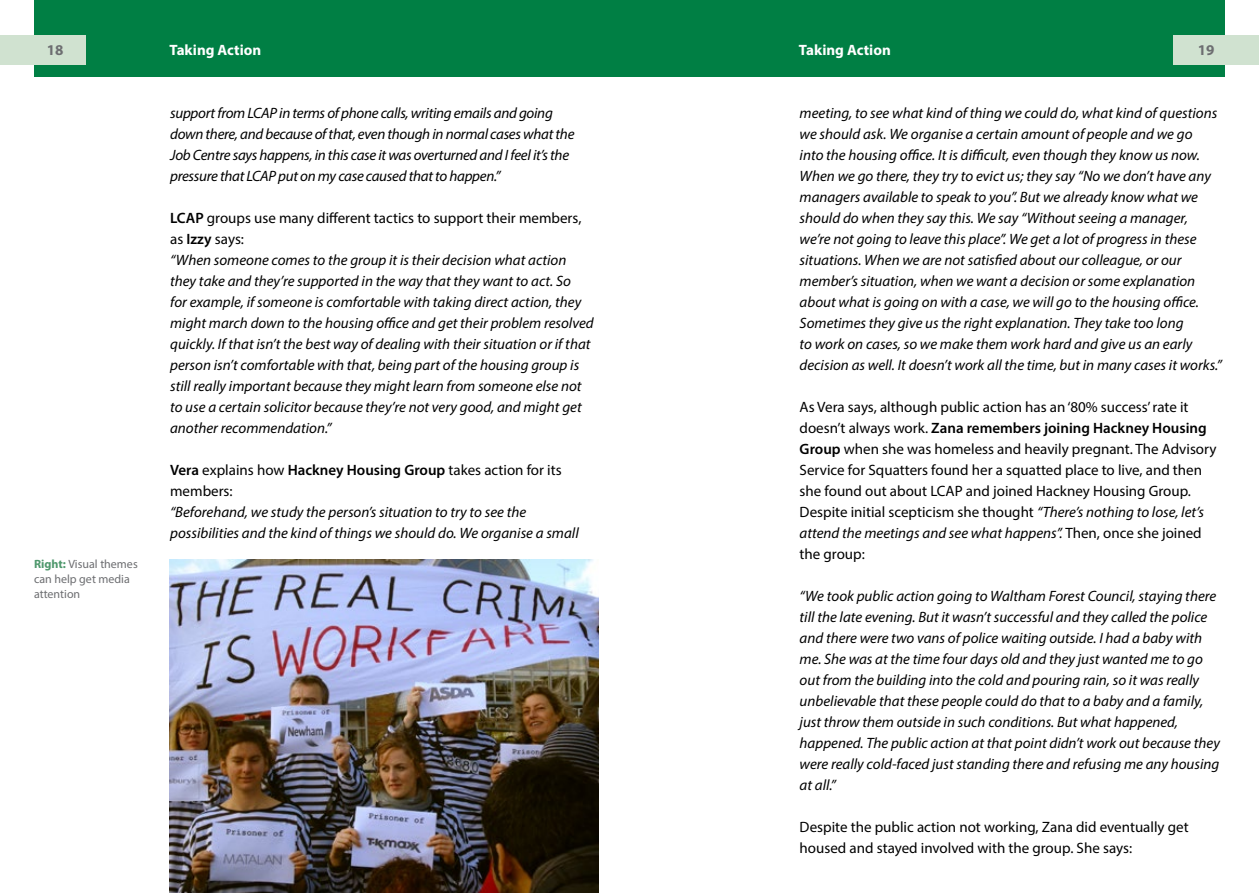
<style>
.page{position:relative;width:1259px;height:893px;background:#fff}
.page>*{position:absolute;margin:0;border:0;box-sizing:border-box;transform-origin:0 0}
.t1{font:italic 15px/21px "Myriad Pro";color:#000}
.t2{font:15px/21px "Myriad Pro";color:#000}
.t3{font:italic 15px/21px "Myriad Pro";letter-spacing:-.02em;color:#000}
.t4{font:700 15px "Myriad Pro";color:#fff}
.t5{font:700 15px "Myriad Pro";color:#6d6e71}
.t6{font:12px/15px "Myriad Pro";color:#6d6e71}
.s1{font-weight:700;color:#4e986c}
.s2{font-weight:600;font-style:normal}
.s3{font-style:normal}
.s4{font-weight:600}
.s5{font-style:italic}
</style>
<div class="page">
<div style="left:34px;top:0;width:1191px;height:76px;background:#007f44"></div>
<div style="left:0;top:35px;width:85px;height:30px;background:#d0e2d0"></div>
<div style="left:1173px;top:35px;width:86px;height:30px;background:#d0e2d0"></div>
<img style="left:169px;top:559px;width:429px;height:334px">
<p class="t4" style="left:169px;top:40px;width:93px">Taking Action</p>
<p class="t4" style="left:799px;top:40px;width:93px">Taking Action</p>
<p class="t5" style="left:47px;top:40px;width:18px">18</p>
<p class="t5" style="left:1197px;top:40px;width:18px">19</p>
<p class="t6" style="left:34px;top:556px;width:105px"><span class="s1">Right:</span> Visual themes can help get media attention</p>
<p class="t3" style="left:170px;top:102px;width:406px">support from LCAP in terms of phone calls, writing emails and going down there, and because of that, even though in normal cases what the Job Centre says happens, in this case it was overturned and I feel it’s the pressure that LCAP put on my case caused that to happen.”</p>
<p class="t1" style="left:170px;top:207px;width:425px"><span class="s2">LCAP</span> <span class="s3">groups use many different tactics to support their members, as</span> <span class="s2">Izzy</span> <span class="s3">says:<br></span>“When someone comes to the group it is their decision what action they take and they’re supported in the way that they want to act. So<br>for example, if someone is comfortable with taking direct action, they might march down to the housing office and get their problem resolved quickly. If that isn’t the best way of dealing with their situation or if that person isn’t comfortable with that, being part of the housing group is still really important because they might learn from someone else not to use a certain solicitor because they’re not very good, and might get another recommendation.”</p>
<p class="t2" style="left:170px;top:459px;width:393px"><span class="s4">Vera</span> explains how <span class="s4">Hackney Housing Group</span> takes action for its members:</p>
<p class="t1" style="left:170px;top:501px;width:410px">“Beforehand, we study the person’s situation to try to see the possibilities and the kind of things we should do. We organise a small</p>
<p class="t1" style="left:799px;top:102px;width:424px">meeting, to see what kind of thing we could do, what kind of questions we should ask. We organise a certain amount of people and we go<br>into the housing office. It is difficult, even though they know us now.<br>When we go there, they try to evict us; they say “No we don’t have any managers available to speak to you”. But we already know what we should do when they say this. We say “Without seeing a manager, we’re not going to leave this place”. We get a lot of progress in these situations. When we are not satisfied about our colleague, or our member’s situation, when we want a decision or some explanation about what is going on with a case, we will go to the housing office.<br>Sometimes they give us the right explanation. They take too long<br>to work on cases, so we make them work hard and give us an early decision as well. It doesn’t work all the time, but in many cases it works.”</p>
<p class="t2" style="left:799px;top:396px;width:418px">As Vera says, although public action has an ‘80% success’ rate it doesn’t always work. <span class="s4">Zana remembers joining Hackney Housing Group</span> when she was homeless and heavily pregnant. The Advisory Service for Squatters found her a squatted place to live, and then she found out about LCAP and joined Hackney Housing Group.<br>Despite initial scepticism she thought <span class="s5">“There’s nothing to lose, let’s attend the meetings and see what happens”.</span> Then, once she joined the group:</p>
<p class="t1" style="left:799px;top:585px;width:422px">“We took public action going to Waltham Forest Council, staying there till the late evening. But it wasn’t successful and they called the police and there were two vans of police waiting outside. I had a baby with me. She was at the time four days old and they just wanted me to go out from the building into the cold and pouring rain, so it was really unbelievable that these people could do that to a baby and a family, just throw them outside in such conditions. But what happened, happened. The public action at that point didn’t work out because they were really cold-faced just standing there and refusing me any housing at all.”</p>
<p class="t2" style="left:799px;top:816px;width:390px">Despite the public action not working, Zana did eventually get housed and stayed involved with the group. She says:</p>
</div>
